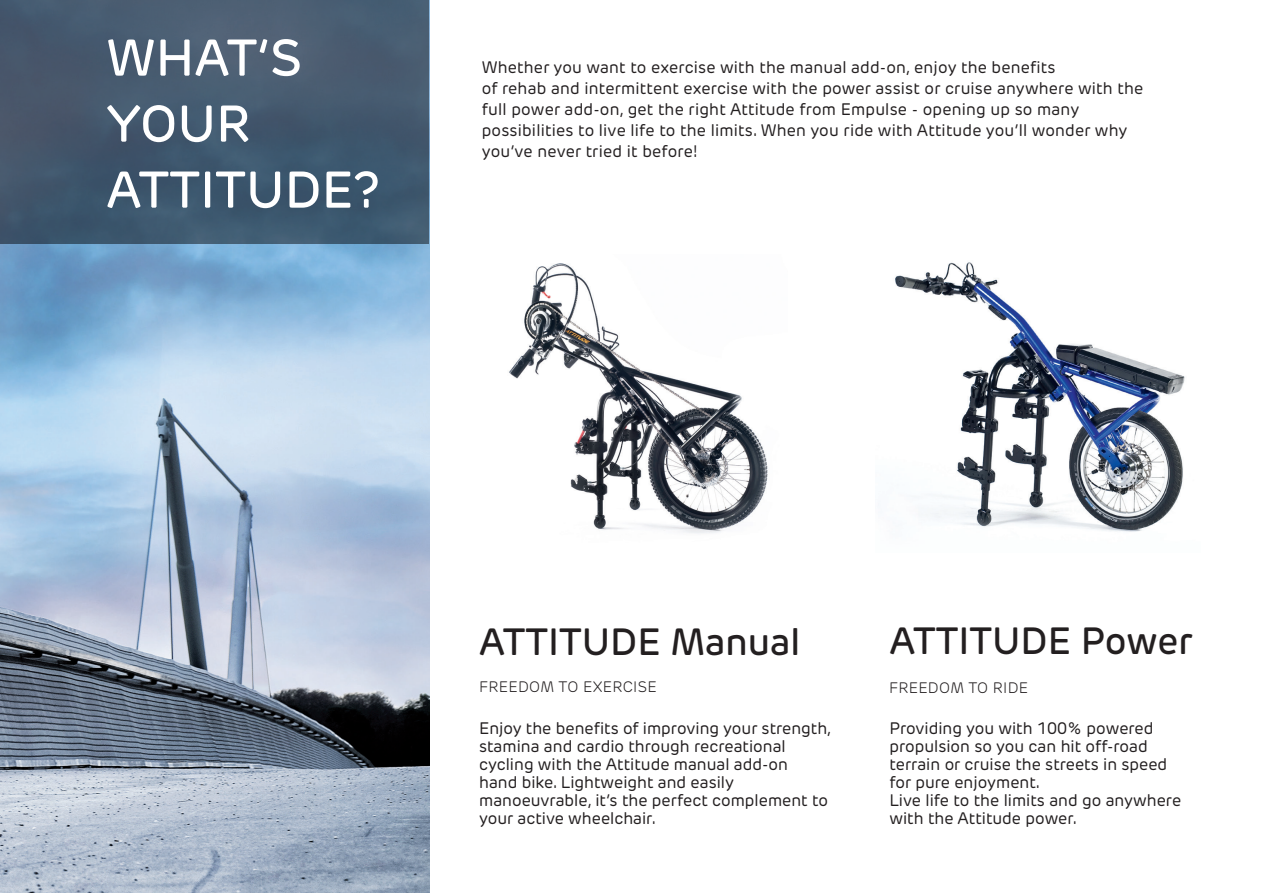
<style>
.page{position:relative;width:1263px;height:893px;background:#fff}
.page>*{position:absolute;margin:0;border:0;box-sizing:border-box;transform-origin:0 0}
.Head_Univers_Com_-_C{font:500 51px/66px "New Rubrik Edge";color:#fff}
.Intro_Univers_Com{font:500 37.5px "New Rubrik Edge";color:#231f20}
.Intro_Univers_Com-2{font:16.5px/18px "New Rubrik Edge";color:#231f20}
.Copy_Univers_Com_-_C{font:16.5px/21px "New Rubrik Edge";letter-spacing:.01em;color:#231f20}
.Legend_Head__Univers{font:300 15px "New Rubrik Edge";letter-spacing:.02em;color:#231f20}
</style>
<div class="page">
<img style="left:0;top:244px;width:429px;height:649px">
<div style="left:0;top:0;width:429px;height:244px;background:#44586f"></div>
<img style="left:895px;top:262px;width:290px;height:270px">
<img style="left:509px;top:263px;width:259px;height:271px">
<p class="Head_Univers_Com_-_C" style="left:106px;top:25px;width:197px">WHAT‘S<br>YOUR</p>
<p class="Head_Univers_Com_-_C" style="left:106px;top:157px;width:275px">ATTITUDE?</p>
<p class="Copy_Univers_Com_-_C" style="left:482px;top:57px;width:663px">Whether you want to exercise with the manual add-on, enjoy the benefits<br>of rehab and intermittent exercise with the power assist or cruise anywhere with the full power add-on, get the right Attitude from Empulse - opening up so many possibilities to live life to the limits. When you ride with Attitude you’ll wonder why you’ve never tried it before!</p>
<p class="Intro_Univers_Com" style="left:479px;top:618px;width:323px">ATTITUDE Manual</p>
<p class="Intro_Univers_Com" style="left:889px;top:618px;width:305px">ATTITUDE Power</p>
<p class="Legend_Head__Univers" style="left:479px;top:678px;width:179px">FREEDOM TO EXERCISE</p>
<p class="Legend_Head__Univers" style="left:889px;top:678px;width:141px">FREEDOM TO RIDE</p>
<p class="Intro_Univers_Com-2" style="left:479px;top:719px;width:354px">Enjoy the benefits of improving your strength, stamina and cardio through recreational cycling with the Attitude manual add-on<br>hand bike. Lightweight and easily manoeuvrable, it’s the perfect complement to your active wheelchair.</p>
<p class="Intro_Univers_Com-2" style="left:889px;top:719px;width:293px">Providing you with 100% powered propulsion so you can hit off-road terrain or cruise the streets in speed for pure enjoyment.<br>Live life to the limits and go anywhere with the Attitude power.</p>
</div>
